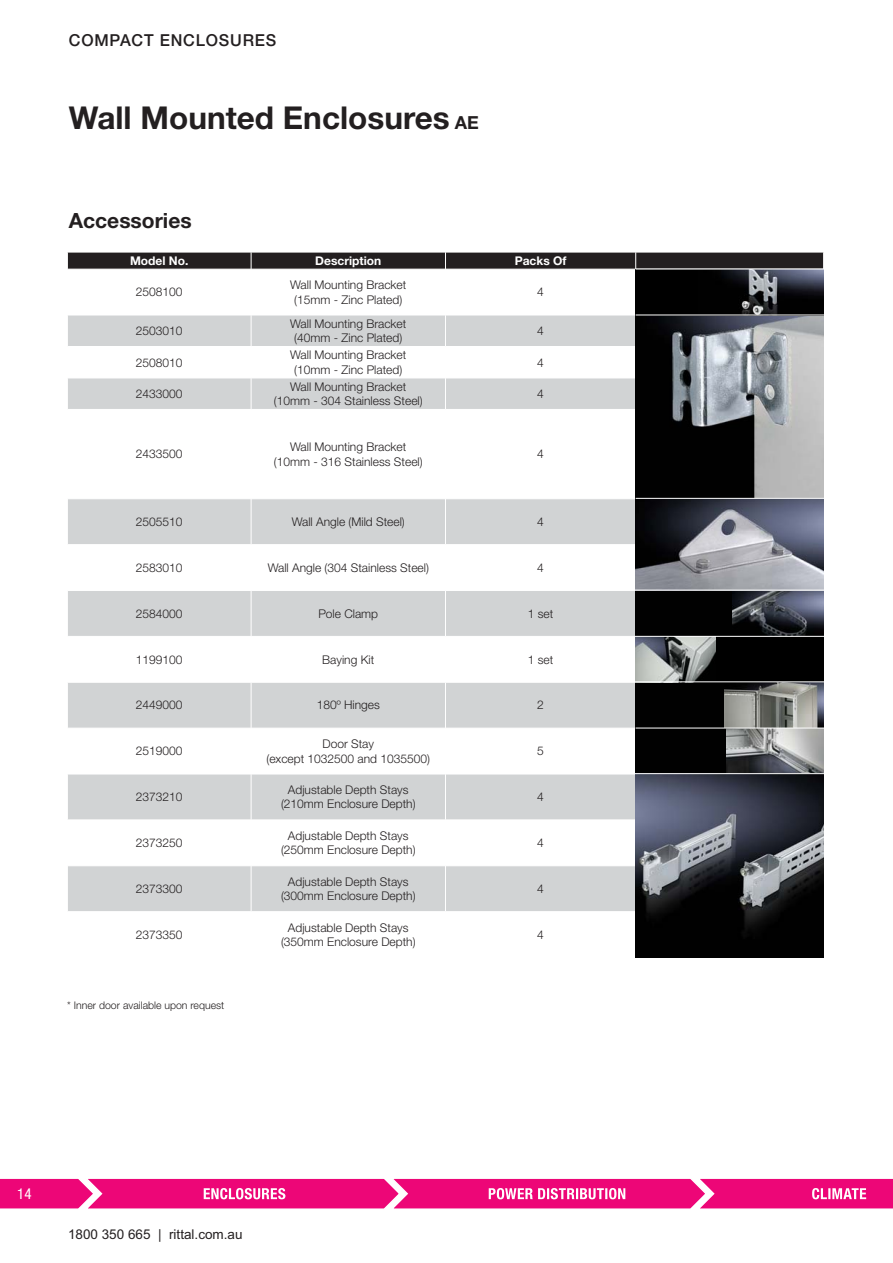
<style>
.page{position:relative;width:893px;height:1263px;background:#fff}
.page>*{position:absolute;margin:0;border:0;box-sizing:border-box;transform-origin:0 0}
.t1{font:700 31.5px "Helvetica Neue LT Std";color:#231f20}
.t2{font:700 21px "Helvetica Neue LT Std";color:#231f20}
.t3{font:500 16.5px "Helvetica Neue LT Std";letter-spacing:.05em;color:#231f20}
.t4{font:condensed 15px "Helvetica Neue LT Std";color:#fff}
.t5{font:13.5px "Arial";color:#231f20}
.t6{font:300 12px/14.4px "Helvetica Neue LT Std";color:#231f20;text-align:center}
.t7{font:700 12px "Helvetica Neue LT Std";color:#fff}
.t8{font:300 10.5px "Helvetica Neue LT Std";color:#231f20}
.s1{font-size:18px}
</style>
<div class="page">
<svg style="left:68px;top:316px;width:567px;height:595px"></svg>
<svg style="left:67px;top:252px;width:757px;height:17px;background:#312d2e"></svg>
<hr style="left:251px;top:315px;width:1px;height:31px;background:#fff">
<hr style="left:445px;top:315px;width:1px;height:31px;background:#fff">
<hr style="left:67px;top:346px;width:184px;height:1px;background:#fff">
<hr style="left:251px;top:346px;width:194px;height:1px;background:#fff">
<hr style="left:251px;top:347px;width:1px;height:31px;background:#fff">
<hr style="left:445px;top:346px;width:191px;height:1px;background:#fff">
<hr style="left:445px;top:347px;width:1px;height:31px;background:#fff">
<hr style="left:67px;top:378px;width:184px;height:1px;background:#fff">
<hr style="left:251px;top:378px;width:194px;height:1px;background:#fff">
<hr style="left:251px;top:378px;width:1px;height:31px;background:#fff">
<hr style="left:445px;top:378px;width:191px;height:1px;background:#fff">
<hr style="left:445px;top:378px;width:1px;height:31px;background:#fff">
<hr style="left:67px;top:409px;width:184px;height:1px;background:#fff">
<hr style="left:251px;top:409px;width:194px;height:1px;background:#fff">
<hr style="left:251px;top:410px;width:1px;height:89px;background:#fff">
<hr style="left:445px;top:409px;width:191px;height:1px;background:#fff">
<hr style="left:445px;top:410px;width:1px;height:89px;background:#fff">
<hr style="left:67px;top:498px;width:184px;height:1px;background:#fff">
<hr style="left:251px;top:498px;width:194px;height:1px;background:#fff">
<hr style="left:251px;top:499px;width:1px;height:45px;background:#fff">
<hr style="left:445px;top:498px;width:191px;height:1px;background:#fff">
<hr style="left:445px;top:499px;width:1px;height:45px;background:#fff">
<hr style="left:67px;top:544px;width:184px;height:1px;background:#fff">
<hr style="left:251px;top:544px;width:194px;height:1px;background:#fff">
<hr style="left:251px;top:545px;width:1px;height:45px;background:#fff">
<hr style="left:445px;top:544px;width:191px;height:1px;background:#fff">
<hr style="left:445px;top:545px;width:1px;height:45px;background:#fff">
<hr style="left:67px;top:590px;width:184px;height:1px;background:#fff">
<hr style="left:251px;top:590px;width:194px;height:1px;background:#fff">
<hr style="left:251px;top:591px;width:1px;height:45px;background:#fff">
<hr style="left:445px;top:590px;width:191px;height:1px;background:#fff">
<hr style="left:445px;top:591px;width:1px;height:45px;background:#fff">
<hr style="left:67px;top:636px;width:184px;height:1px;background:#fff">
<hr style="left:251px;top:636px;width:194px;height:1px;background:#fff">
<hr style="left:251px;top:637px;width:1px;height:45px;background:#fff">
<hr style="left:445px;top:636px;width:191px;height:1px;background:#fff">
<hr style="left:445px;top:637px;width:1px;height:45px;background:#fff">
<hr style="left:67px;top:682px;width:184px;height:1px;background:#fff">
<hr style="left:251px;top:682px;width:194px;height:1px;background:#fff">
<hr style="left:251px;top:682px;width:1px;height:46px;background:#fff">
<hr style="left:445px;top:682px;width:191px;height:1px;background:#fff">
<hr style="left:445px;top:682px;width:1px;height:46px;background:#fff">
<hr style="left:67px;top:728px;width:184px;height:1px;background:#fff">
<hr style="left:251px;top:728px;width:194px;height:1px;background:#fff">
<hr style="left:251px;top:728px;width:1px;height:46px;background:#fff">
<hr style="left:445px;top:728px;width:191px;height:1px;background:#fff">
<hr style="left:445px;top:728px;width:1px;height:46px;background:#fff">
<hr style="left:67px;top:774px;width:184px;height:1px;background:#fff">
<hr style="left:251px;top:774px;width:194px;height:1px;background:#fff">
<hr style="left:251px;top:774px;width:1px;height:46px;background:#fff">
<hr style="left:445px;top:774px;width:191px;height:1px;background:#fff">
<hr style="left:445px;top:774px;width:1px;height:46px;background:#fff">
<hr style="left:67px;top:820px;width:184px;height:1px;background:#fff">
<hr style="left:251px;top:820px;width:194px;height:1px;background:#fff">
<hr style="left:251px;top:820px;width:1px;height:45px;background:#fff">
<hr style="left:445px;top:820px;width:191px;height:1px;background:#fff">
<hr style="left:445px;top:820px;width:1px;height:45px;background:#fff">
<hr style="left:67px;top:865px;width:184px;height:1px;background:#fff">
<hr style="left:251px;top:865px;width:194px;height:1px;background:#fff">
<hr style="left:251px;top:866px;width:1px;height:45px;background:#fff">
<hr style="left:445px;top:865px;width:191px;height:1px;background:#fff">
<hr style="left:445px;top:866px;width:1px;height:45px;background:#fff">
<div style="left:636px;top:590px;width:187px;height:46px;background:#010101"></div>
<img style="left:733px;top:591px;width:90px;height:45px">
<img style="left:636px;top:316px;width:187px;height:274px">
<div style="left:636px;top:269px;width:187px;height:46px;background:#000"></div>
<img style="left:698px;top:270px;width:125px;height:45px">
<div style="left:636px;top:682px;width:187px;height:46px;background:#010101"></div>
<img style="left:724px;top:682px;width:99px;height:46px">
<div style="left:636px;top:636px;width:187px;height:46px;background:#000"></div>
<img style="left:636px;top:637px;width:79px;height:44px">
<div style="left:636px;top:728px;width:187px;height:46px;background:#010101"></div>
<img style="left:726px;top:729px;width:97px;height:44px">
<hr style="left:636px;top:269px;width:189px;height:1px;background:#fff">
<hr style="left:636px;top:498px;width:189px;height:1px;background:#fff">
<hr style="left:635px;top:590px;width:189px;height:1px;background:#fff">
<hr style="left:635px;top:636px;width:189px;height:1px;background:#fff">
<hr style="left:635px;top:681px;width:189px;height:1px;background:#fff">
<hr style="left:636px;top:728px;width:189px;height:1px;background:#fff">
<img style="left:636px;top:774px;width:187px;height:183px">
<hr style="left:635px;top:773px;width:189px;height:1px;background:#fff">
<svg style="left:0;top:1178px;width:893px;height:31px;background:#ef2789"></svg>
<h3 class="t3" style="left:69px;top:34px;width:209px">COMPACT ENCLOSURES</h3>
<h1 class="t1" style="left:69px;top:106px;width:411px">Wall Mounted Enclosures <span class="s1">AE</span></h1>
<h2 class="t2" style="left:69px;top:213px;width:124px">Accessories</h2>
<p class="t7" style="left:130px;top:256px;width:60px">Model No.</p>
<p class="t7" style="left:315px;top:256px;width:67px">Description</p>
<p class="t7" style="left:515px;top:256px;width:53px">Packs Of</p>
<p class="t6" style="left:136px;top:286px;width:48px">2508100</p>
<p class="t6" style="left:290px;top:279px;width:118px">Wall Mounting Bracket (15mm - Zinc Plated)</p>
<p class="t6" style="left:537px;top:286px;width:8px">4</p>
<p class="t6" style="left:136px;top:325px;width:48px">2503010</p>
<p class="t6" style="left:290px;top:318px;width:118px">Wall Mounting Bracket (40mm - Zinc Plated)</p>
<p class="t6" style="left:537px;top:325px;width:8px">4</p>
<p class="t6" style="left:136px;top:356px;width:48px">2508010</p>
<p class="t6" style="left:290px;top:349px;width:118px">Wall Mounting Bracket (10mm - Zinc Plated)</p>
<p class="t6" style="left:537px;top:356px;width:8px">4</p>
<p class="t6" style="left:136px;top:388px;width:48px">2433000</p>
<p class="t6" style="left:274px;top:381px;width:150px">Wall Mounting Bracket (10mm - 304 Stainless Steel)</p>
<p class="t6" style="left:537px;top:388px;width:8px">4</p>
<p class="t6" style="left:136px;top:448px;width:48px">2433500</p>
<p class="t6" style="left:274px;top:441px;width:150px">Wall Mounting Bracket (10mm - 316 Stainless Steel)</p>
<p class="t6" style="left:537px;top:448px;width:8px">4</p>
<p class="t6" style="left:136px;top:516px;width:48px">2505510</p>
<p class="t6" style="left:292px;top:516px;width:115px">Wall Angle (Mild Steel)</p>
<p class="t6" style="left:537px;top:516px;width:8px">4</p>
<p class="t6" style="left:136px;top:562px;width:48px">2583010</p>
<p class="t6" style="left:268px;top:562px;width:163px">Wall Angle (304 Stainless Steel)</p>
<p class="t6" style="left:537px;top:562px;width:8px">4</p>
<p class="t6" style="left:136px;top:608px;width:48px">2584000</p>
<p class="t6" style="left:318px;top:608px;width:61px">Pole Clamp</p>
<p class="t6" style="left:528px;top:608px;width:27px">1 set</p>
<p class="t6" style="left:136px;top:654px;width:48px">1199100</p>
<p class="t6" style="left:322px;top:654px;width:54px">Baying Kit</p>
<p class="t6" style="left:528px;top:654px;width:27px">1 set</p>
<p class="t6" style="left:136px;top:699px;width:48px">2449000</p>
<p class="t6" style="left:317px;top:699px;width:65px">180º Hinges</p>
<p class="t6" style="left:537px;top:699px;width:8px">2</p>
<p class="t6" style="left:136px;top:745px;width:48px">2519000</p>
<p class="t6" style="left:266px;top:738px;width:165px">Door Stay<br>(except 1032500 and 1035500)</p>
<p class="t6" style="left:537px;top:745px;width:8px">5</p>
<p class="t6" style="left:136px;top:791px;width:48px">2373210</p>
<p class="t6" style="left:281px;top:784px;width:136px">Adjustable Depth Stays (210mm Enclosure Depth)</p>
<p class="t6" style="left:537px;top:791px;width:8px">4</p>
<p class="t6" style="left:136px;top:837px;width:48px">2373250</p>
<p class="t6" style="left:281px;top:830px;width:136px">Adjustable Depth Stays (250mm Enclosure Depth)</p>
<p class="t6" style="left:537px;top:837px;width:8px">4</p>
<p class="t6" style="left:136px;top:883px;width:48px">2373300</p>
<p class="t6" style="left:281px;top:876px;width:136px">Adjustable Depth Stays (300mm Enclosure Depth)</p>
<p class="t6" style="left:537px;top:883px;width:8px">4</p>
<p class="t6" style="left:136px;top:929px;width:48px">2373350</p>
<p class="t6" style="left:281px;top:922px;width:136px">Adjustable Depth Stays (350mm Enclosure Depth)</p>
<p class="t6" style="left:537px;top:929px;width:8px">4</p>
<p class="t8" style="left:67px;top:1001px;width:159px">* Inner door available upon request</p>
<p class="t4" style="left:17px;top:1189px;width:16px">14</p>
<p class="t5" style="left:68px;top:1230px;width:176px">1800 350 665 | rittal.com.au</p>
</div>
